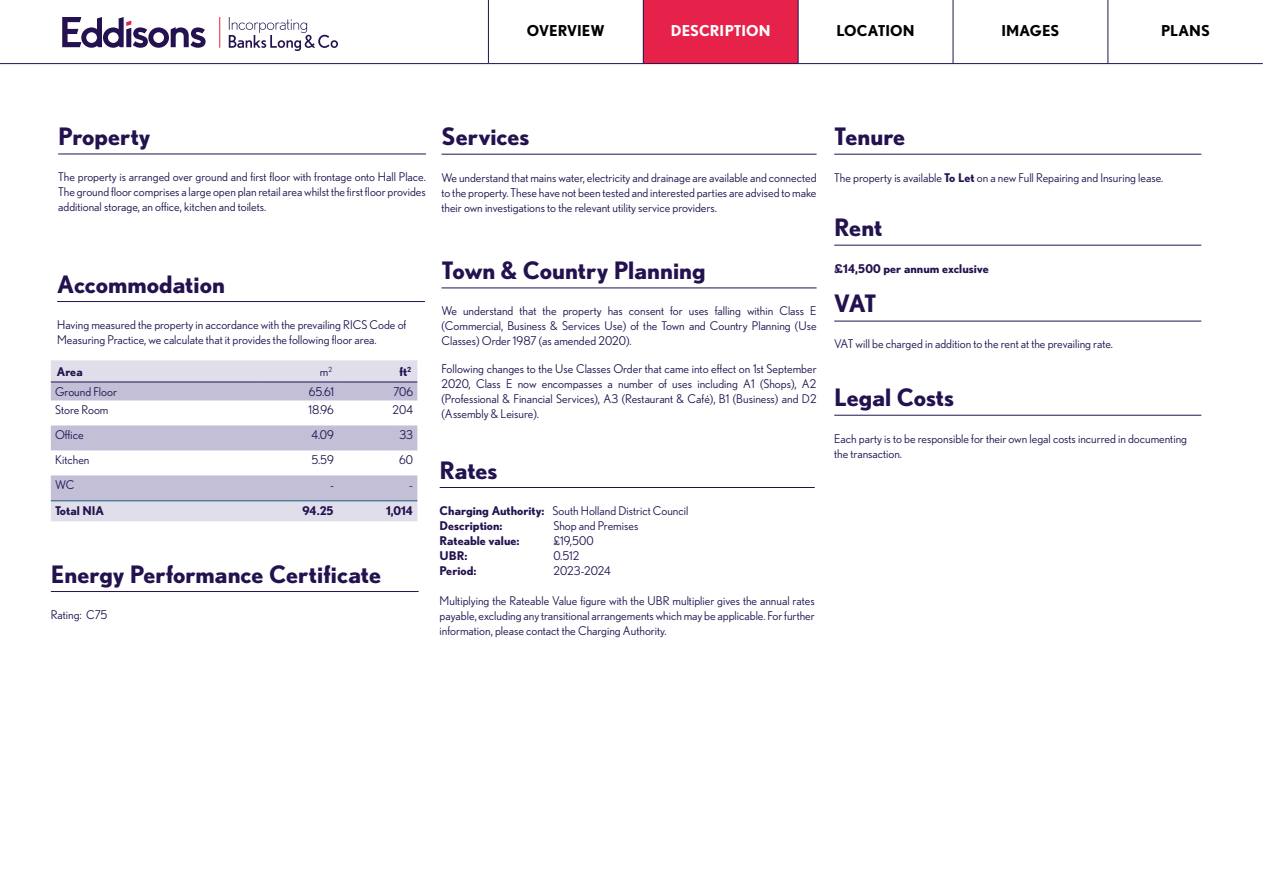
<style>
.page{position:relative;width:1263px;height:893px;background:#fff}
.page>*{position:absolute;margin:0;border:0;box-sizing:border-box;transform-origin:0 0}
.t1{font:700 24px "Nobel";color:#23124f}
.t2{font:700 15px "Nobel";letter-spacing:.005em;color:#000}
.t3{font:700 15px "Nobel";color:#fff}
.t4{font:12px/15px "Nobel";color:#23124f;text-align:justify}
.t5{font:700 12px/15px "Nobel";color:#23124f}
.s1{font-weight:400}
.s2{font-weight:700}
</style>
<div class="page">
<hr style="left:58px;top:154px;width:368px;height:1px;background:#23124f">
<hr style="left:834px;top:415px;width:367px;height:1px;background:#23124f">
<hr style="left:57px;top:301px;width:368px;height:1px;background:#23124f">
<hr style="left:440px;top:487px;width:375px;height:1px;background:#23124f">
<hr style="left:834px;top:154px;width:367px;height:1px;background:#23124f">
<hr style="left:834px;top:245px;width:367px;height:1px;background:#23124f">
<hr style="left:834px;top:321px;width:367px;height:1px;background:#23124f">
<hr style="left:441px;top:288px;width:375px;height:1px;background:#23124f">
<hr style="left:441px;top:154px;width:375px;height:1px;background:#23124f">
<svg style="left:51px;top:360px;width:366px;height:161px;fill:#e0deeb"></svg>
<svg style="left:51px;top:383px;width:366px;height:117px"></svg>
<hr style="left:51px;top:382px;width:208px;height:1px;background:#23124f">
<hr style="left:259px;top:382px;width:79px;height:1px;background:#23124f">
<hr style="left:338px;top:382px;width:79px;height:1px;background:#23124f">
<hr style="left:51px;top:500px;width:208px;height:1px;background:#175c7d">
<hr style="left:259px;top:500px;width:79px;height:1px;background:#175c7d">
<hr style="left:338px;top:500px;width:79px;height:1px;background:#175c7d">
<hr style="left:51px;top:591px;width:368px;height:1px;background:#23124f">
<hr style="left:0;top:63px;width:488px;height:1px;background:#23124f">
<hr style="left:1108px;top:63px;width:155px;height:1px;background:#23124f">
<hr style="left:488px;top:63px;width:155px;height:1px;background:#23124f">
<div style="left:488px;top:0;width:118px;height:64px;background:#fff"></div>
<svg style="left:607px;top:0;width:118px;height:64px;fill:#e6224b"></svg>
<svg style="left:725px;top:0;width:119px;height:64px;fill:#e6224b"></svg>
<div style="left:1080px;top:0;width:119px;height:64px;background:#fff"></div>
<svg style="left:62px;top:17px;width:144px;height:31px"></svg>
<hr style="left:219px;top:17px;width:1px;height:31px;background:#e6224b">
<svg style="left:229px;top:17px;width:109px;height:34px"></svg>
<p class="t2" style="left:527px;top:21px;width:79px">Overview</p>
<p class="t3" style="left:671px;top:21px;width:101px">DESCRI PTION</p>
<p class="t2" style="left:837px;top:21px;width:19px">Locat</p>
<p class="t2" style="left:885px;top:21px;width:18px">ion</p>
<p class="t2" style="left:1001px;top:21px;width:59px">I MAGES</p>
<p class="t2" style="left:1161px;top:21px;width:50px">PLANS</p>
<h1 class="t1" style="left:58px;top:122px;width:94px">Property</h1>
<p class="t4" style="left:58px;top:169px;width:369px">The property is arranged over ground and first floor with frontage onto Hall Place.<br>The ground floor comprises a large open plan retail area whilst the first floor provides additional storage, an office, kitchen and toilets.</p>
<h1 class="t1" style="left:441px;top:122px;width:90px">Services</h1>
<p class="t4" style="left:441px;top:170px;width:377px">We understand that mains water, electricity and drainage are available and connected to the property. These have not been tested and interested parties are advised to make their own investigations to the relevant utility service providers.</p>
<h1 class="t1" style="left:57px;top:270px;width:169px">Accommodation</h1>
<p class="t4" style="left:57px;top:317px;width:351px">Having measured the property in accordance with the prevailing RICS Code of<br>Measuring Practice, we calculate that it provides the following floor area.</p>
<p class="t5" style="left:57px;top:364px;width:27px">Area</p>
<p class="t4" style="left:320px;top:364px;width:14px">m<sup>2</sup></p>
<p class="t5" style="left:399px;top:364px;width:13px">ft<sup>2</sup></p>
<p class="t4" style="left:55px;top:384px;width:63px">Ground Floor</p>
<p class="t4" style="left:309px;top:384px;width:26px">65.61</p>
<p class="t4" style="left:393px;top:384px;width:21px">706</p>
<p class="t4" style="left:55px;top:402px;width:55px">Store Room</p>
<p class="t4" style="left:309px;top:402px;width:27px">18.96</p>
<p class="t4" style="left:393px;top:402px;width:22px">204</p>
<p class="t4" style="left:55px;top:427px;width:30px">Office</p>
<p class="t4" style="left:311px;top:427px;width:24px">4.09</p>
<p class="t4" style="left:400px;top:427px;width:15px">33</p>
<p class="t4" style="left:55px;top:452px;width:36px">Kitchen</p>
<p class="t4" style="left:311px;top:452px;width:24px">5.59</p>
<p class="t4" style="left:399px;top:452px;width:15px">60</p>
<p class="t4" style="left:55px;top:477px;width:21px">WC</p>
<p class="t4" style="left:330px;top:477px;width:5px">-</p>
<p class="t4" style="left:409px;top:477px;width:5px">-</p>
<p class="t5" style="left:55px;top:503px;width:51px">Total NIA</p>
<p class="t5" style="left:303px;top:503px;width:33px">94.25</p>
<p class="t5" style="left:386px;top:503px;width:28px">1,014</p>
<h1 class="t1" style="left:51px;top:560px;width:332px">Energy Performance Certificate</h1>
<p class="t4" style="left:51px;top:607px;width:58px">Rating: C75</p>
<h1 class="t1" style="left:441px;top:256px;width:266px">Town &amp; Country Planning</h1>
<p class="t4" style="left:441px;top:303px;width:377px">We understand that the property has consent for uses falling within Class E (Commercial, Business &amp; Services Use) of the Town and Country Planning (Use Classes) Order 1987 (as amended 2020).</p>
<p class="t4" style="left:441px;top:361px;width:377px">Following changes to the Use Classes Order that came into effect on 1st September 2020, Class E now encompasses a number of uses including A1 (Shops), A2 (Professional &amp; Financial Services), A3 (Restaurant &amp; Café), B1 (Business) and D2 (Assembly &amp; Leisure).</p>
<h1 class="t1" style="left:440px;top:456px;width:59px">Rates</h1>
<p class="t5" style="left:440px;top:503px;width:250px">Charging Authority: <span class="s1">South Holland District Council<br></span>Description:</p>
<p class="t4" style="left:553px;top:518px;width:86px">Shop and Premises</p>
<p class="t5" style="left:440px;top:533px;width:81px">Rateable value:</p>
<p class="t4" style="left:553px;top:533px;width:42px">£19,500</p>
<p class="t5" style="left:440px;top:548px;width:29px">UBR:</p>
<p class="t4" style="left:553px;top:548px;width:27px">0.512</p>
<p class="t5" style="left:440px;top:563px;width:38px">Period:</p>
<p class="t4" style="left:553px;top:563px;width:59px">2023-2024</p>
<p class="t4" style="left:440px;top:593px;width:377px">Multiplying the Rateable Value figure with the UBR multiplier gives the annual rates payable, excluding any transitional arrangements which may be applicable. For further information, please contact the Charging Authority.</p>
<h1 class="t1" style="left:834px;top:122px;width:72px">Tenure</h1>
<p class="t4" style="left:834px;top:170px;width:331px">The property is available <span class="s2">To Let</span> on a new Full Repairing and Insuring lease.</p>
<h1 class="t1" style="left:834px;top:213px;width:50px">Rent</h1>
<p class="t5" style="left:834px;top:260px;width:156px">£14,500 per annum exclusive</p>
<h1 class="t1" style="left:834px;top:289px;width:44px">VAT</h1>
<p class="t4" style="left:834px;top:337px;width:280px">VAT will be charged in addition to the rent at the prevailing rate.</p>
<h1 class="t1" style="left:834px;top:383px;width:121px">Legal Costs</h1>
<p class="t4" style="left:834px;top:431px;width:354px">Each party is to be responsible for their own legal costs incurred in documenting the transaction.</p>
</div>
